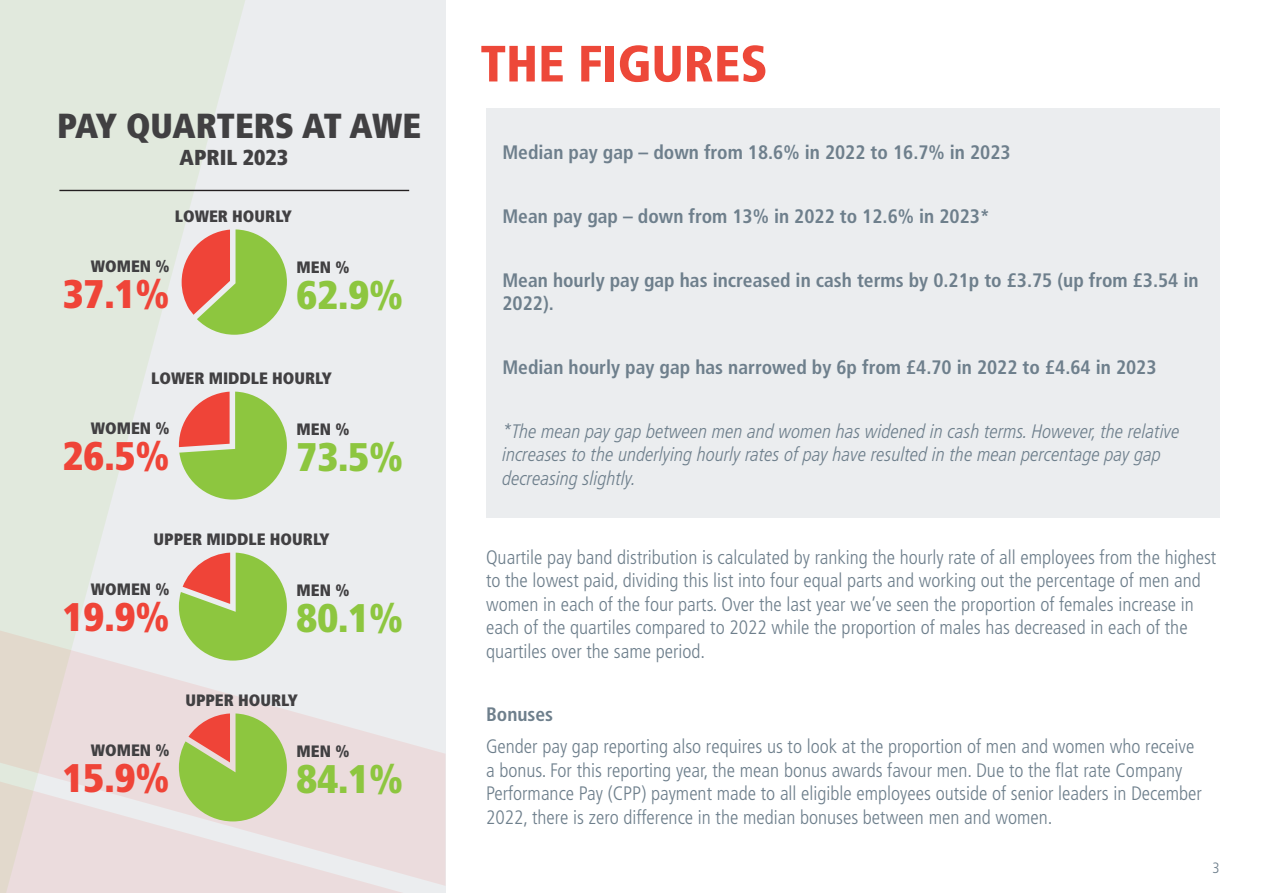
<style>
.page{position:relative;width:1263px;height:893px;background:#fff}
.page>*{position:absolute;margin:0;border:0;box-sizing:border-box;transform-origin:0 0}
.t1{font:900 condensed 51px "Frutiger LT Pro";color:#ed4839}
.t2{font:900 condensed 39.9px "Frutiger LT Pro";color:#ef4438}
.t3{font:900 condensed 39.9px "Frutiger LT Pro";color:#8dc63f}
.t4{font:900 condensed 34.8px "Frutiger LT Pro";color:#414042}
.t5{font:900 condensed 21.6px "Frutiger LT Pro";color:#414042}
.t6{font:300 condensed 19.5px/23.4px "Frutiger LT Pro";color:#6e7f8c}
.t7{font:700 condensed 19.5px/23.4px "Frutiger LT Pro";color:#6e7f8c}
.t8{font:italic 300 condensed 19.5px/23.4px "Frutiger LT Pro";color:#6e7f8c}
.t9{font:900 condensed 16.5px "Frutiger LT Pro";color:#414042}
.t10{font:300 condensed 15px "Frutiger LT Pro";color:#6e7f8c}
</style>
<div class="page">
<div style="left:486px;top:108px;width:733px;height:409px;background:#ebedef"></div>
<div style="left:0;top:0;width:446px;height:893px;background:#ebedef"></div>
<svg style="left:0;top:0;width:247px;height:454px;fill:#e1e9dd"></svg>
<div style="left:0;top:886px;width:402px;height:7px;background:#ebdcdd"></div>
<svg style="left:0;top:454px;width:445px;height:432px"></svg>
<svg style="left:182px;top:229px;width:105px;height:106px"></svg>
<svg style="left:179px;top:392px;width:108px;height:108px"></svg>
<svg style="left:179px;top:553px;width:108px;height:108px"></svg>
<svg style="left:179px;top:713px;width:108px;height:108px;background:#afbe68"></svg>
<hr style="left:59px;top:190px;width:350px;height:1px;background:#231f20">
<p class="t4" style="left:57px;top:104px;width:365px">PAY QUARTERS AT AWE</p>
<p class="t5" style="left:180px;top:144px;width:110px">APRIL 2023</p>
<p class="t9" style="left:175px;top:206px;width:119px">LOWER HOURLY</p>
<p class="t9" style="left:91px;top:256px;width:80px">WOMEN %</p>
<p class="t9" style="left:297px;top:258px;width:54px">MEN %</p>
<p class="t2" style="left:63px;top:269px;width:108px">37.1%</p>
<p class="t3" style="left:297px;top:271px;width:108px">62.9%</p>
<p class="t9" style="left:151px;top:368px;width:182px">LOWER MIDDLE HOURLY</p>
<p class="t9" style="left:297px;top:420px;width:54px">MEN %</p>
<p class="t2" style="left:63px;top:431px;width:108px">26.5%</p>
<p class="t3" style="left:297px;top:433px;width:108px">73.5%</p>
<p class="t9" style="left:91px;top:418px;width:80px">WOMEN %</p>
<p class="t9" style="left:154px;top:529px;width:177px">UPPER MIDDLE HOURLY</p>
<p class="t9" style="left:297px;top:581px;width:54px">MEN %</p>
<p class="t2" style="left:63px;top:592px;width:108px">19.9%</p>
<p class="t3" style="left:297px;top:594px;width:108px">80.1%</p>
<p class="t9" style="left:91px;top:579px;width:80px">WOMEN %</p>
<p class="t9" style="left:91px;top:740px;width:80px">WOMEN %</p>
<p class="t9" style="left:185px;top:690px;width:114px">UPPER HOURLY</p>
<p class="t9" style="left:297px;top:741px;width:54px">MEN %</p>
<p class="t2" style="left:63px;top:753px;width:108px">15.9%</p>
<p class="t3" style="left:297px;top:755px;width:108px">84.1%</p>
<p class="t1" style="left:480px;top:33px;width:289px">THE FIGURES</p>
<p class="t7" style="left:502px;top:141px;width:510px">Median pay gap – down from 18.6% in 2022 to 16.7% in 2023</p>
<p class="t7" style="left:502px;top:205px;width:489px">Mean pay gap – down from 13% in 2022 to 12.6% in 2023*</p>
<p class="t7" style="left:502px;top:269px;width:698px">Mean hourly pay gap has increased in cash terms by 0.21p to £3.75 (up from £3.54 in<br>2022).</p>
<p class="t7" style="left:502px;top:356px;width:656px">Median hourly pay gap has narrowed by 6p from £4.70 in 2022 to £4.64 in 2023</p>
<p class="t8" style="left:502px;top:420px;width:679px">*The mean pay gap between men and women has widened in cash terms. However, the relative increases to the underlying hourly rates of pay have resulted in the mean percentage pay gap decreasing slightly.</p>
<p class="t6" style="left:486px;top:546px;width:732px">Quartile pay band distribution is calculated by ranking the hourly rate of all employees from the highest to the lowest paid, dividing this list into four equal parts and working out the percentage of men and women in each of the four parts. Over the last year we’ve seen the proportion of females increase in each of the quartiles compared to 2022 while the proportion of males has decreased in each of the quartiles over the same period.</p>
<p class="t7" style="left:486px;top:703px;width:69px">Bonuses</p>
<p class="t6" style="left:486px;top:735px;width:717px">Gender pay gap reporting also requires us to look at the proportion of men and women who receive a bonus. For this reporting year, the mean bonus awards favour men. Due to the flat rate Company Performance Pay (CPP) payment made to all eligible employees outside of senior leaders in December 2022, there is zero difference in the median bonuses between men and women.</p>
<p class="t10" style="left:1212px;top:860px;width:9px">3</p>
</div>
